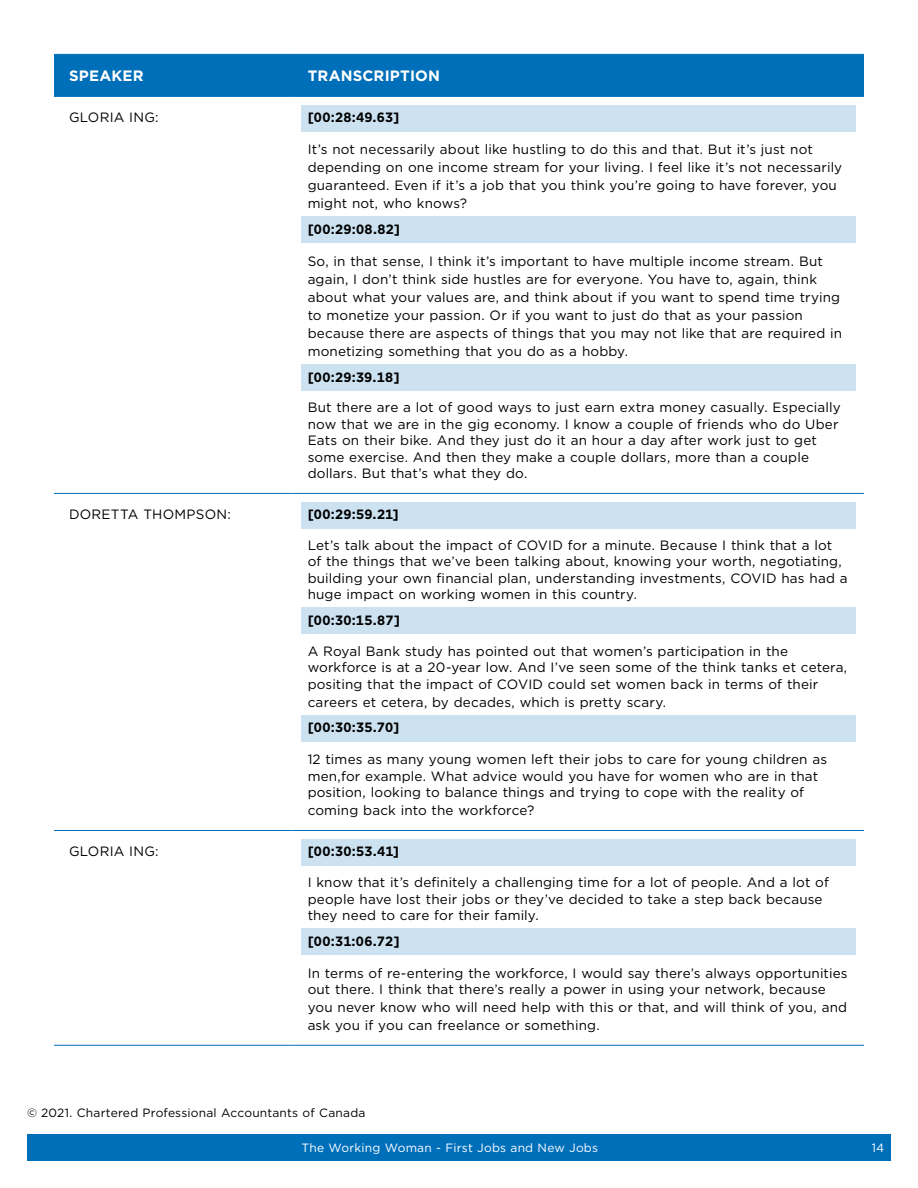
<style>
.page{position:relative;width:918px;height:1188px;background:#fff}
.page>*{position:absolute;margin:0;border:0;box-sizing:border-box;transform-origin:0 0}
.CPA_tableText-header{font:700 15px "Gotham";letter-spacing:.015em;color:#fff}
.CPA_tableText-body{font:13.5px/16.5px "Gotham";letter-spacing:.01em;color:#000}
.CPA_timeStamp{font:700 13.5px "Gotham";letter-spacing:.02em;color:#000}
.t1{font:12px "Gotham";letter-spacing:.015em;color:#000}
.t2{font:12px "Gotham";letter-spacing:.015em;color:#fff}
</style>
<div class="page">
<div style="left:27px;top:1134px;width:864px;height:27px;background:#006fba"></div>
<div style="left:54px;top:55px;width:810px;height:41px;background:#006fba"></div>
<hr style="left:54px;top:54px;width:239px;height:1px;background:#006fba">
<hr style="left:293px;top:54px;width:571px;height:1px;background:#006fba">
<hr style="left:54px;top:96px;width:239px;height:1px;background:#006fba">
<hr style="left:293px;top:96px;width:571px;height:1px;background:#006fba">
<hr style="left:54px;top:493px;width:239px;height:1px;background:#006fba">
<hr style="left:293px;top:493px;width:571px;height:1px;background:#006fba">
<hr style="left:54px;top:830px;width:239px;height:1px;background:#006fba">
<hr style="left:293px;top:830px;width:571px;height:1px;background:#006fba">
<hr style="left:54px;top:1045px;width:239px;height:1px;background:#006fba">
<hr style="left:293px;top:1045px;width:571px;height:1px;background:#006fba">
<div style="left:301px;top:105px;width:555px;height:27px;background:#cce2f1"></div>
<div style="left:301px;top:216px;width:555px;height:27px;background:#cce2f1"></div>
<div style="left:301px;top:364px;width:555px;height:27px;background:#cce2f1"></div>
<div style="left:301px;top:502px;width:555px;height:27px;background:#cce2f1"></div>
<div style="left:301px;top:607px;width:555px;height:27px;background:#cce2f1"></div>
<div style="left:301px;top:715px;width:555px;height:27px;background:#cce2f1"></div>
<div style="left:301px;top:839px;width:555px;height:27px;background:#cce2f1"></div>
<div style="left:301px;top:928px;width:555px;height:27px;background:#cce2f1"></div>
<h1 class="CPA_tableText-header" style="left:69px;top:66px;width:76px">SPEAKER</h1>
<h1 class="CPA_tableText-header" style="left:308px;top:66px;width:134px">TRANSCRIPTION</h1>
<p class="CPA_tableText-body" style="left:69px;top:109px;width:91px">GLORIA ING:</p>
<p class="CPA_timeStamp" style="left:308px;top:108px;width:93px">[00:28:49.63]</p>
<p class="CPA_tableText-body" style="left:308px;top:140px;width:536px;line-height:18px">It’s not necessarily about like hustling to do this and that. But it’s just not depending on one income stream for your living. I feel like it’s not necessarily guaranteed. Even if it’s a job that you think you’re going to have forever, you might not, who knows?</p>
<p class="CPA_timeStamp" style="left:308px;top:220px;width:94px">[00:29:08.82]</p>
<p class="CPA_tableText-body" style="left:308px;top:252px;width:536px;line-height:18px">So, in that sense, I think it’s important to have multiple income stream. But again, I don’t think side hustles are for everyone. You have to, again, think about what your values are, and think about if you want to spend time trying to monetize your passion. Or if you want to just do that as your passion because there are aspects of things that you may not like that are required in monetizing something that you do as a hobby.</p>
<p class="CPA_timeStamp" style="left:308px;top:368px;width:93px">[00:29:39.18]</p>
<p class="CPA_tableText-body" style="left:308px;top:399px;width:535px">But there are a lot of good ways to just earn extra money casually. Especially now that we are in the gig economy. I know a couple of friends who do Uber Eats on their bike. And they just do it an hour a day after work just to get some exercise. And then they make a couple dollars, more than a couple dollars. But that’s what they do.</p>
<p class="CPA_tableText-body" style="left:69px;top:506px;width:163px">DORETTA THOMPSON:</p>
<p class="CPA_timeStamp" style="left:308px;top:505px;width:93px">[00:29:59.21]</p>
<p class="CPA_tableText-body" style="left:308px;top:537px;width:541px">Let’s talk about the impact of COVID for a minute. Because I think that a lot of the things that we’ve been talking about, knowing your worth, negotiating, building your own financial plan, understanding investments, COVID has had a huge impact on working women in this country.</p>
<p class="CPA_timeStamp" style="left:308px;top:611px;width:94px">[00:30:15.87]</p>
<p class="CPA_tableText-body" style="left:308px;top:642px;width:541px">A Royal Bank study has pointed out that women’s participation in the workforce is at a 20-year low. And I’ve seen some of the think tanks et cetera, positing that the impact of COVID could set women back in terms of their</p>
<p class="CPA_tableText-body" style="left:308px;top:693px;width:360px">careers et cetera, by decades, which is pretty scary.</p>
<p class="CPA_timeStamp" style="left:308px;top:718px;width:93px">[00:30:35.70]</p>
<p class="CPA_tableText-body" style="left:308px;top:751px;width:521px">12 times as many young women left their jobs to care for young children as men,for example. What advice would you have for women who are in that position, looking to balance things and trying to cope with the reality of</p>
<p class="CPA_tableText-body" style="left:308px;top:802px;width:228px">coming back into the workforce?</p>
<p class="CPA_tableText-body" style="left:69px;top:843px;width:91px">GLORIA ING:</p>
<p class="CPA_timeStamp" style="left:308px;top:843px;width:93px">[00:30:53.41]</p>
<p class="CPA_tableText-body" style="left:308px;top:874px;width:523px">I know that it’s definitely a challenging time for a lot of people. And a lot of people have lost their jobs or they’ve decided to take a step back because they need to care for their family.</p>
<p class="CPA_timeStamp" style="left:308px;top:932px;width:94px">[00:31:06.72]</p>
<p class="CPA_tableText-body" style="left:308px;top:964px;width:541px">In terms of re-entering the workforce, I would say there’s always opportunities out there. I think that there’s really a power in using your network, because</p>
<p class="CPA_tableText-body" style="left:308px;top:998px;width:541px;line-height:18px">you never know who will need help with this or that, and will think of you, and ask you if you can freelance or something.</p>
<p class="t1" style="left:27px;top:1106px;width:340px">© 2021. Chartered Professional Accountants of Canada</p>
<p class="t2" style="left:302px;top:1140px;width:298px">The Working Woman - First Jobs and New Jobs</p>
<p class="t2" style="left:872px;top:1140px;width:14px">14</p>
</div>
